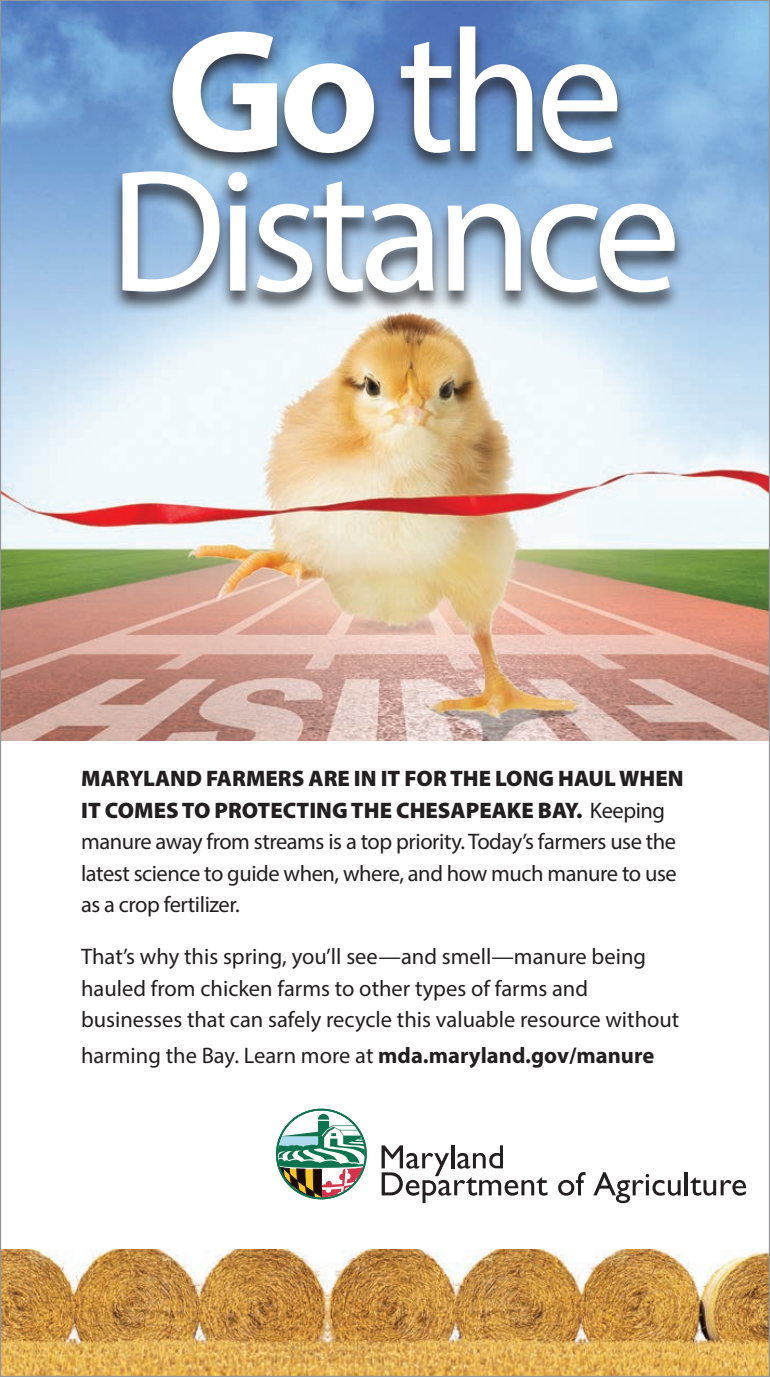
<style>
.page{position:relative;width:770px;height:1377px;background:#fff}
.page>*{position:absolute;margin:0;border:0;box-sizing:border-box;transform-origin:0 0}
.t1{font:175.5px/139.5px "Myriad Pro";letter-spacing:-.05em;color:#fff;text-align:center}
.t2{font:22.5px/31.5px "Myriad Pro";letter-spacing:-.02em;color:#231f20}
.t3{font:22.5px/31.5px "Myriad Pro";color:#231f20}
.s1{font-weight:700}
.s2{font-weight:900}
</style>
<div class="page">
<img style="left:2px;top:2px;width:766px;height:738px">
<div style="left:110px;top:24px;width:577px;height:291px;background:#231f20;opacity:.8"></div>
<img style="left:2px;top:1249px;width:766px;height:126px">
<svg style="left:381px;top:1145px;width:166px;height:58px"></svg>
<svg style="left:558px;top:1172px;width:27px;height:24px"></svg>
<svg style="left:593px;top:1172px;width:87px;height:31px"></svg>
<hr style="left:685px;top:1172px;width:3px;height:23px;background:#231f20">
<svg style="left:690px;top:1177px;width:55px;height:19px"></svg>
<svg style="left:276px;top:1109px;width:90px;height:90px"></svg>
<p class="t1" style="left:109px;top:20px;width:573px"><span class="s1">Go</span> the<br>Distance</p>
<p class="t2" style="left:81px;top:763px;width:604px"><span class="s2">MARYLAND FARMERS ARE IN IT FOR THE LONG HAUL WHEN IT COMES TO PROTECTING THE CHESAPEAKE BAY.</span> Keeping manure away from streams is a top priority. Today’s farmers use the latest science to guide when, where, and how much manure to use as a crop fertilizer.</p>
<p class="t3" style="left:81px;top:940px;width:599px">That’s why this spring, you’ll see—and smell—manure being hauled from chicken farms to other types of farms and businesses that can safely recycle this valuable resource without</p>
<p class="t3" style="left:81px;top:1039px;width:574px">harming the Bay. Learn more at <span class="s1">mda.maryland.gov/manure</span></p>
</div>
